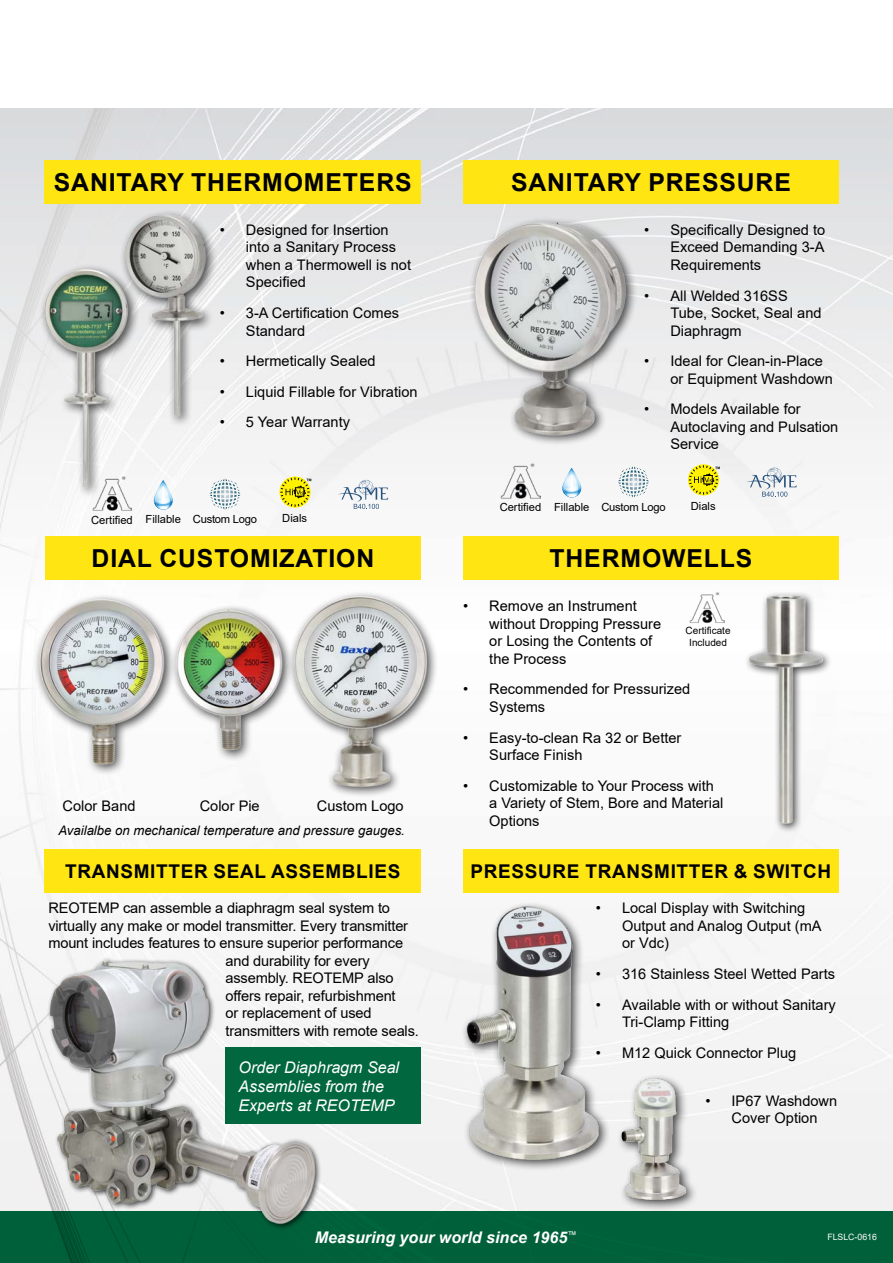
<style>
.page{position:relative;width:893px;height:1263px;background:#fff}
.page>*{position:absolute;margin:0;border:0;box-sizing:border-box;transform-origin:0 0}
.t1{font:700 24.75px "Arial";letter-spacing:.035em;color:#000}
.t2{font:700 18.9px "Arial";letter-spacing:.035em;color:#000}
.t3{font:italic 16.05px/19.2px "Arial";color:#fff}
.t4{font:italic 700 16.05px "Arial";color:#fff}
.t5{font:14.55px/17.5px "Arial";color:#000}
.t6{font:italic 13.2px "Arial";color:#000}
.t7{font:11.25px "Arial";color:#000}
.t8{font:10.05px/12px "Arial";color:#000}
.t9{font:8.7px "Arial";color:#fff}
.t10{font:700 6px "Arial";color:#000}
</style>
<div class="page">
<img style="left:0;top:108px;width:892px;height:1103px">
<img style="left:738px;top:582px;width:101px;height:258px">
<img style="left:689px;top:591px;width:35px;height:33px">
<div style="left:463px;top:536px;width:375px;height:44px;background:#ffe512"></div>
<div style="left:0;top:1211px;width:892px;height:52px;background:#00603a"></div>
<div style="left:120px;top:209px;width:97px;height:218px;background:#000;opacity:.75"></div>
<img style="left:121px;top:208px;width:86px;height:210px">
<div style="left:45px;top:161px;width:376px;height:43px;background:#ffe512"></div>
<div style="left:463px;top:849px;width:375px;height:43px;background:#ffe512"></div>
<div style="left:463px;top:161px;width:376px;height:43px;background:#ffe512"></div>
<div style="left:461px;top:901px;width:149px;height:271px;background:#000;opacity:.75"></div>
<img style="left:454px;top:891px;width:155px;height:276px">
<div style="left:616px;top:1073px;width:82px;height:139px;background:#f1f1f1"></div>
<img style="left:609px;top:1066px;width:85px;height:145px">
<div style="left:170px;top:604px;width:124px;height:158px;background:#fafafa"></div>
<img style="left:176px;top:607px;width:111px;height:151px">
<div style="left:33px;top:594px;width:143px;height:182px;background:#000;opacity:.75"></div>
<img style="left:31px;top:595px;width:141px;height:176px">
<div style="left:45px;top:849px;width:376px;height:43px;background:#ffe512"></div>
<div style="left:45px;top:536px;width:376px;height:44px;background:#ffe512"></div>
<svg style="left:154px;top:480px;width:19px;height:30px"></svg>
<svg style="left:154px;top:481px;width:18px;height:29px"></svg>
<svg style="left:338px;top:480px;width:50px;height:29px"></svg>
<svg style="left:210px;top:479px;width:30px;height:14px"></svg>
<img style="left:92px;top:501px;width:40px;height:11px">
<svg style="left:279px;top:477px;width:31px;height:31px"></svg>
<svg style="left:280px;top:477px;width:30px;height:30px"></svg>
<svg style="left:562px;top:468px;width:19px;height:29px"></svg>
<svg style="left:562px;top:473px;width:19px;height:24px"></svg>
<svg style="left:563px;top:469px;width:17px;height:29px"></svg>
<svg style="left:746px;top:468px;width:50px;height:29px"></svg>
<svg style="left:619px;top:467px;width:29px;height:14px"></svg>
<img style="left:501px;top:463px;width:39px;height:37px">
<svg style="left:687px;top:464px;width:32px;height:32px"></svg>
<svg style="left:688px;top:465px;width:30px;height:30px"></svg>
<div style="left:225px;top:1048px;width:196px;height:76px;background:#00673e"></div>
<img style="left:287px;top:546px;width:151px;height:251px">
<img style="left:463px;top:208px;width:181px;height:242px">
<div style="left:47px;top:957px;width:274px;height:274px;background:#000;opacity:.75"></div>
<img style="left:48px;top:957px;width:269px;height:268px">
<div style="left:21px;top:264px;width:124px;height:235px;background:#000;opacity:.75"></div>
<img style="left:19px;top:241px;width:122px;height:260px">
<h1 class="t1" style="left:54px;top:165px;width:359px">SANITARY THERMOMETERS</h1>
<p class="t5" style="left:246px;top:221px;width:167px;text-indent:-26px">• Designed for Insertion into a Sanitary Process when a Thermowell is not<br>Speci</p>
<p class="t5" style="left:290px;top:240px;width:18px;line-height:27.9px">fi ed</p>
<p class="t5" style="left:220px;top:304px;width:84px">• 3-A Certi</p>
<p class="t5" style="left:310px;top:304px;width:91px">cation Comes</p>
<p class="t5" style="left:246px;top:322px;width:61px">Standard</p>
<p class="t5" style="left:220px;top:352px;width:157px">• Hermetically Sealed</p>
<p class="t5" style="left:220px;top:383px;width:199px">• Liquid Fillable for Vibration</p>
<p class="t5" style="left:220px;top:413px;width:132px">• 5 Year Warranty</p>
<p class="t10" style="left:306px;top:477px;width:7px">™</p>
<p class="t7" style="left:91px;top:512px;width:25px">Certi</p>
<p class="t7" style="left:120px;top:512px;width:138px">ed Fillable Custom Logo</p>
<p class="t7" style="left:282px;top:511px;width:26px">Dials</p>
<h1 class="t1" style="left:92px;top:541px;width:284px">DIAL CUSTOMIZATION</h1>
<p class="t5" style="left:63px;top:797px;width:74px">Color Band</p>
<p class="t5" style="left:200px;top:797px;width:61px">Color Pie</p>
<p class="t5" style="left:317px;top:797px;width:88px">Custom Logo</p>
<p class="t6" style="left:58px;top:822px;width:348px">Availalbe on mechanical temperature and pressure gauges.</p>
<p class="t2" style="left:65px;top:858px;width:337px">TRANSMITTER SEAL ASSEMBLIES</p>
<p class="t5" style="left:48px;top:899px;width:343px">REOTEMP can assemble a diaphragm seal system to</p>
<p class="t5" style="left:48px;top:917px;width:361px">virtually any make or model transmitter. Every transmitter</p>
<p class="t5" style="left:48px;top:934px;width:356px">mount includes features to ensure superior performance</p>
<p class="t5" style="left:225px;top:952px;width:146px">and durability for every</p>
<p class="t5" style="left:225px;top:969px;width:170px">assembly. REOTEMP also</p>
<p class="t5" style="left:225px;top:987px;width:172px">offers repair, refurbishment</p>
<p class="t5" style="left:225px;top:1004px;width:148px">or replacement of used</p>
<p class="t5" style="left:225px;top:1022px;width:195px">transmitters with remote seals.</p>
<p class="t3" style="left:238px;top:1058px;width:162px">Order Diaphragm Seal<br>Assemblies from the<br>Experts at REOTEMP</p>
<h1 class="t1" style="left:511px;top:165px;width:281px">SANITARY PRESSURE</h1>
<p class="t5" style="left:644px;top:221px;width:64px">• Speci</p>
<p class="t5" style="left:670px;top:221px;width:156px;text-align:justify;text-indent:44px">cally Designed to Exceed Demanding 3-A Requirements</p>
<p class="t5" style="left:670px;top:287px;width:153px;text-indent:-26px">• All Welded 316SS<br>Tube, Socket, Seal and<br>Diaphragm</p>
<p class="t5" style="left:670px;top:352px;width:164px;text-indent:-26px">• Ideal for Clean-in-Place or Equipment Washdown</p>
<p class="t5" style="left:670px;top:400px;width:169px;text-indent:-26px">• Models Available for<br>Autoclaving and Pulsation<br>Service</p>
<p class="t10" style="left:714px;top:465px;width:7px">™</p>
<p class="t7" style="left:499px;top:500px;width:25px">Certi</p>
<p class="t7" style="left:529px;top:499px;width:138px">ed Fillable Custom Logo</p>
<p class="t7" style="left:690px;top:498px;width:26px">Dials</p>
<h1 class="t1" style="left:549px;top:541px;width:204px">THERMOWELLS</h1>
<p class="t5" style="left:489px;top:597px;width:173px;text-indent:-26px">• Remove an Instrument without Dropping Pressure or Losing the Contents of the Process</p>
<p class="t5" style="left:489px;top:680px;width:202px;text-indent:-26px">• Recommended for Pressurized<br>Systems</p>
<p class="t5" style="left:489px;top:729px;width:194px;text-indent:-26px">• Easy-to-clean Ra 32 or Better<br>Surface Finish</p>
<p class="t5" style="left:489px;top:777px;width:235px;text-indent:-26px">• Customizable to Your Process with a Variety of Stem, Bore and Material<br>Options</p>
<p class="t8" style="left:685px;top:625px;width:23px">Certi</p>
<p class="t8" style="left:689px;top:625px;width:43px;text-indent:22px">cate<br>Included</p>
<p class="t2" style="left:470px;top:858px;width:362px">PRESSURE TRANSMITTER &amp; SWITCH</p>
<p class="t5" style="left:622px;top:899px;width:201px;text-indent:-26px">• Local Display with Switching<br>Output and Analog Output (mA or Vdc)</p>
<p class="t5" style="left:595px;top:965px;width:241px">• 316 Stainless Steel Wetted Parts</p>
<p class="t5" style="left:622px;top:996px;width:215px;text-indent:-26px">• Available with or without Sanitary<br>Tri-Clamp Fitting</p>
<p class="t5" style="left:595px;top:1044px;width:202px">• M12 Quick Connector Plug</p>
<p class="t5" style="left:705px;top:1092px;width:133px;text-align:center">• IP67 Washdown<br>Cover Option</p>
<p class="t4" style="left:315px;top:1227px;width:263px">Measuring your world since 1965<sup>™</sup></p>
<p class="t9" style="left:827px;top:1231px;width:51px">FLSLC-0616</p>
</div>
